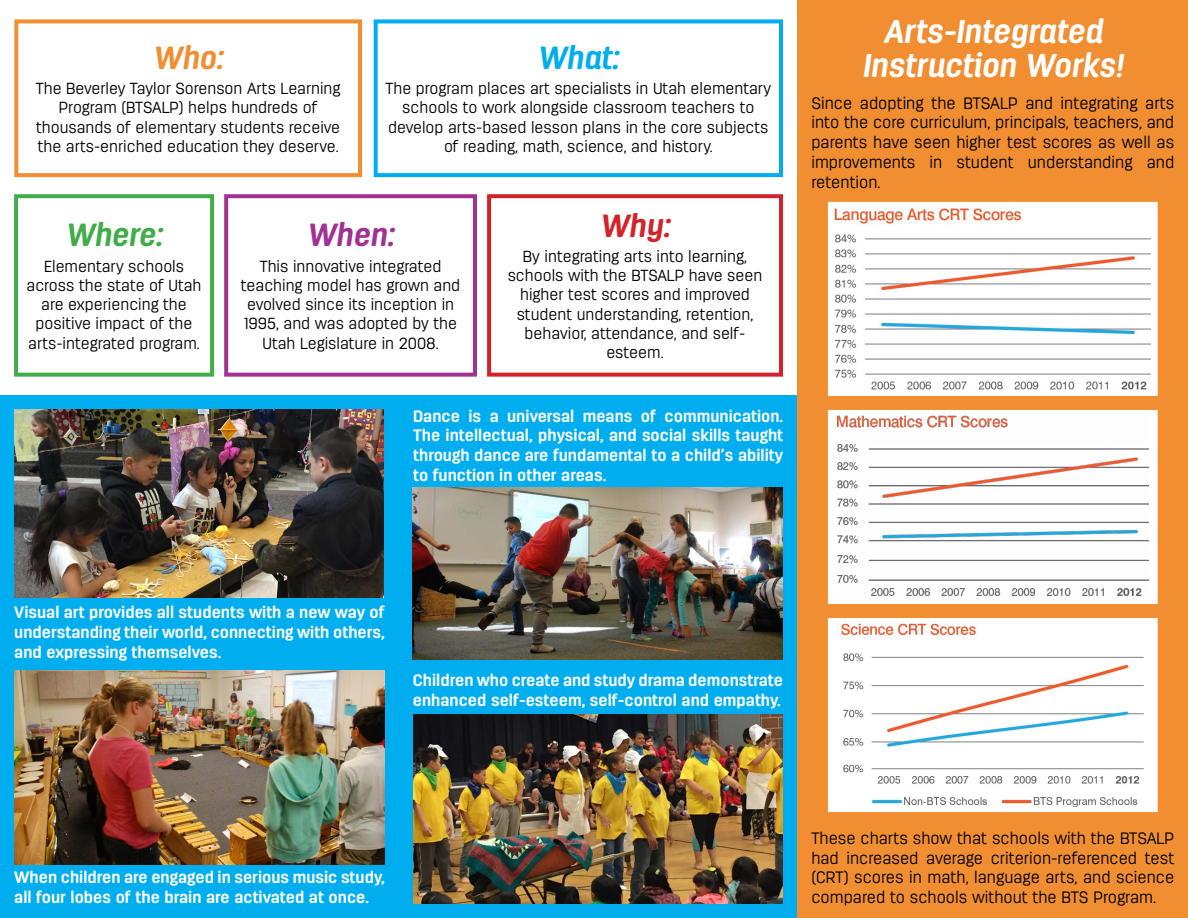
<style>
.page{position:relative;width:1188px;height:918px;background:#fff}
.page>*{position:absolute;margin:0;border:0;box-sizing:border-box;transform-origin:0 0}
.t1{font:italic 700 33px/33.9px "Antartida RD Ess";color:#fff;text-align:center}
.t2{font:italic 700 32.1px "Antartida RD Ess";color:#41ad49}
.t3{font:italic 700 32.1px "Antartida RD Ess";color:#00aeef}
.t4{font:italic 700 32.1px "Antartida RD Ess";color:#a13293}
.t5{font:italic 700 32.1px "Antartida RD Ess";color:#f18e32}
.t6{font:italic 700 32.1px "Antartida RD Ess";color:#d2232a}
.t7{font:700 16.5px/19.8px "Antartida RD Ess";color:#fff;text-align:justify}
.t8{font:300 16.5px/19.8px "Antartida RD Ess";color:#000;text-align:justify}
.t9{font:300 16.05px/19.2px "Antartida RD Ess";color:#000;text-align:center}
</style>
<div class="page">
<div style="left:0;top:396px;width:797px;height:522px;background:#00aeef"></div>
<div style="left:797px;top:0;width:391px;height:918px;background:#f18e32"></div>
<svg style="left:827px;top:201px;width:331px;height:195px;background:#f2efee"></svg>
<svg style="left:827px;top:410px;width:331px;height:194px;background:#f1eeee"></svg>
<svg style="left:827px;top:618px;width:331px;height:195px;background:#f5f2f1"></svg>
<img style="left:14px;top:410px;width:370px;height:188px">
<img style="left:14px;top:671px;width:371px;height:194px">
<img style="left:413px;top:488px;width:369px;height:171px">
<img style="left:413px;top:714px;width:370px;height:189px">
<div style="left:14px;top:19px;width:348px;height:158px;border:4px solid #f18e32"></div>
<div style="left:374px;top:19px;width:409px;height:158px;border:4px solid #00aeef"></div>
<div style="left:14px;top:194px;width:200px;height:183px;border:4px solid #41ad49"></div>
<div style="left:224px;top:194px;width:253px;height:183px;border:4px solid #a13293"></div>
<div style="left:487px;top:194px;width:296px;height:183px;border:4px solid #d2232a"></div>
<h2 class="t5" style="left:153px;top:40px;width:71px">Who:</h2>
<p class="t9" style="left:36px;top:79px;width:306px">The Beverley Taylor Sorenson Arts Learning Program (BTSALP) helps hundreds of thousands of elementary students receive the arts-enriched education they deserve.</p>
<h2 class="t3" style="left:538px;top:40px;width:82px">What:</h2>
<p class="t9" style="left:386px;top:79px;width:387px">The program places art specialists in Utah elementary schools to work alongside classroom teachers to develop arts-based lesson plans in the core subjects of reading, math, science, and history.</p>
<h2 class="t2" style="left:66px;top:217px;width:98px">Where:</h2>
<p class="t9" style="left:27px;top:256px;width:177px">Elementary schools across the state of Utah are experiencing the positive impact of the arts-integrated program.</p>
<h2 class="t4" style="left:307px;top:217px;width:88px">When:</h2>
<p class="t9" style="left:241px;top:256px;width:221px">This innovative integrated teaching model has grown and evolved since its inception in<br>1995, and was adopted by the<br>Utah Legislature in 2008.</p>
<h2 class="t6" style="left:600px;top:208px;width:71px">Why:</h2>
<p class="t9" style="left:508px;top:247px;width:256px">By integrating arts into learning, schools with the BTSALP have seen higher test scores and improved student understanding, retention, behavior, attendance, and self&shy;esteem.</p>
<p class="t7" style="left:413px;top:406px;width:372px">Dance is a universal means of communication.<br>The intellectual, physical, and social skills taught through dance are fundamental to a child’s ability to function in other areas.</p>
<h1 class="t1" style="left:862px;top:14px;width:263px">Arts-Integrated<br>Instruction Works!</h1>
<p class="t8" style="left:811px;top:93px;width:364px">Since adopting the BTSALP and integrating arts into the core curriculum, principals, teachers, and parents have seen higher test scores as well as improvements in student understanding and retention.</p>
<p class="t7" style="left:14px;top:603px;width:372px">Visual art provides all students with a new way of understanding their world, connecting with others, and expressing themselves.</p>
<p class="t7" style="left:413px;top:670px;width:372px">Children who create and study drama demonstrate enhanced self-esteem, self-control and empathy.</p>
<p class="t7" style="left:14px;top:867px;width:372px">When children are engaged in serious music study, all four lobes of the brain are activated at once.</p>
<p class="t8" style="left:811px;top:828px;width:364px">These charts show that schools with the BTSALP had increased average criterion-referenced test (CRT) scores in math, language arts, and science compared to schools without the BTS Program.</p>
</div>
